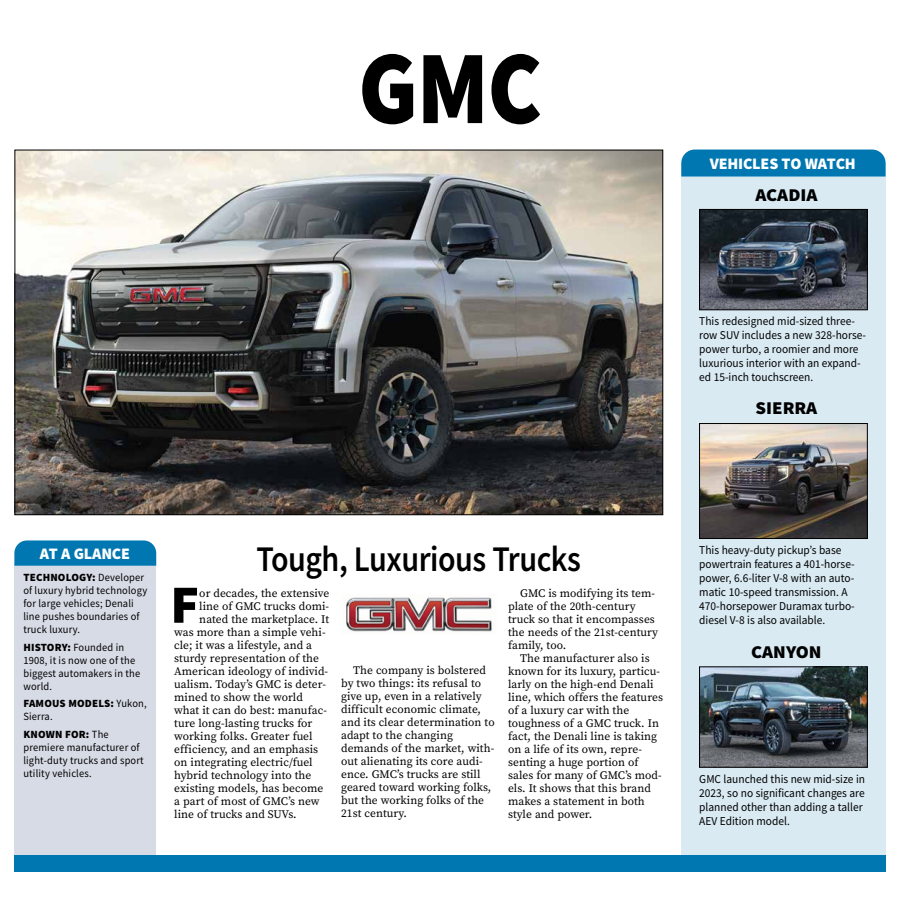
<style>
.page{position:relative;width:900px;height:908px;background:#fff}
.page>*{position:absolute;margin:0;border:0;box-sizing:border-box;transform-origin:0 0}
.t1{font:900 104.4px "Source Sans Pro";color:#000;scale:.89 1}
.t2{font:900 53.7px "Source Sans Pro";color:#000}
.t3{font:600 36px "Source Sans Pro";letter-spacing:-.015em;color:#000;scale:.89 1}
.t4{font:900 18px "Source Sans Pro";color:#000;scale:1.05 1}
.t5{font:900 16px "Source Sans Pro";letter-spacing:-.01em;color:#fff}
.t6{font:12px/14px "Source Sans Pro";color:#000;scale:.95 1}
.t7{font:11.5px/13px "Source Serif Pro";letter-spacing:.005em;color:#000}
.t8{font:11px/13px "Source Sans Pro";letter-spacing:.015em;color:#000;scale:.95 1}
.t9{font:900 11px/13px "Source Sans Pro";letter-spacing:.015em;color:#000}
.s1{font-weight:900}
.s2{font-weight:400}
</style>
<div class="page">
<div style="left:681px;top:163px;width:205px;height:708px;background:#d9eaf3"></div>
<img style="left:16px;top:151px;width:645px;height:362px">
<img style="left:701px;top:211px;width:165px;height:97px">
<div style="left:699px;top:209px;width:169px;height:101px;border:1px solid #000"></div>
<div style="left:14px;top:563px;width:142px;height:308px;background:#d7dbe6"></div>
<div style="left:14px;top:540px;width:142px;height:25px;background:#0077b1"></div>
<div style="left:14px;top:855px;width:872px;height:16px;background:#0077b1"></div>
<img style="left:346px;top:597px;width:146px;height:35px">
<div style="left:681px;top:149px;width:205px;height:27px;background:#0077b1"></div>
<img style="left:701px;top:668px;width:165px;height:97px">
<div style="left:699px;top:666px;width:169px;height:101px;border:1px solid #000"></div>
<img style="left:701px;top:425px;width:165px;height:111px">
<div style="left:699px;top:423px;width:169px;height:115px;border:1px solid #000"></div>
<h1 class="t1" style="left:358px;top:16px;width:208px">GMC</h1>
<h3 class="t5" style="left:710px;top:152px;width:148px">VEHICLES TO WATCH</h3>
<h3 class="t4" style="left:755px;top:182px;width:61px">ACADIA</h3>
<p class="t6" style="left:699px;top:314px;width:177px">This redesigned mid-sized three&shy;row SUV includes a new 328-horse&shy;power turbo, a roomier and more luxurious interior with an expand&shy;ed 15-inch touchscreen.</p>
<h3 class="t4" style="left:756px;top:395px;width:60px">SIERRA</h3>
<h3 class="t5" style="left:40px;top:543px;width:92px">AT A GLANCE</h3>
<p class="t8" style="left:23px;top:570px;width:132px"><span class="s1">TECHNOLOGY:</span> Developer of luxury hybrid technology for large vehicles; Denali line pushes boundaries of truck luxury.</p>
<p class="t8" style="left:23px;top:640px;width:125px"><span class="s1">HISTORY:</span> Founded in<br>1908, it is now one of the biggest automakers in the world.</p>
<p class="t9" style="left:23px;top:696px;width:125px">FAMOUS MODELS: <span class="s2">Yukon,<br>Sierra.</span></p>
<p class="t8" style="left:23px;top:727px;width:128px"><span class="s1">KNOWN FOR:</span> The premiere manufacturer of light-duty trucks and sport utility vehicles.</p>
<h3 class="t3" style="left:256px;top:534px;width:366px">Tough, Luxurious Trucks</h3>
<h2 class="t2" style="left:170px;top:567px;width:30px">F</h2>
<p class="t7" style="left:199px;top:586px;width:131px">or decades, the extensive</p>
<p class="t7" style="left:199px;top:599px;width:131px">line of GMC trucks domi-</p>
<p class="t7" style="left:199px;top:612px;width:131px">nated the marketplace. It</p>
<p class="t7" style="left:174px;top:625px;width:153px">was more than a simple vehi-</p>
<p class="t7" style="left:174px;top:638px;width:139px">cle; it was a lifestyle, and a</p>
<p class="t7" style="left:174px;top:651px;width:146px">sturdy representation of the</p>
<p class="t7" style="left:174px;top:664px;width:155px">American ideology of individ-</p>
<p class="t7" style="left:174px;top:677px;width:153px">ualism. Today’s GMC is deter-</p>
<p class="t7" style="left:174px;top:690px;width:130px">mined to show the world</p>
<p class="t7" style="left:174px;top:703px;width:154px">what it can do best: manufac-</p>
<p class="t7" style="left:174px;top:716px;width:140px">ture long-lasting trucks for</p>
<p class="t7" style="left:174px;top:729px;width:140px">working folks. Greater fuel</p>
<p class="t7" style="left:174px;top:742px;width:146px">efficiency, and an emphasis</p>
<p class="t7" style="left:174px;top:755px;width:140px">on integrating electric/fuel</p>
<p class="t7" style="left:174px;top:768px;width:139px">hybrid technology into the</p>
<p class="t7" style="left:174px;top:781px;width:151px">existing models, has become</p>
<p class="t7" style="left:174px;top:794px;width:147px">a part of most of GMC’s new</p>
<p class="t7" style="left:174px;top:807px;width:124px">line of trucks and SUVs.</p>
<p class="t7" style="left:341px;top:663px;width:155px;text-indent:12px">The company is bolstered by two things: its refusal to give up, even in a relatively difficult economic climate, and its clear determination to adapt to the changing demands of the market, with&shy;out alienating its core audi&shy;ence. GMC’s trucks are still geared toward working folks, but the working folks of the<br>21st century.</p>
<p class="t7" style="left:508px;top:586px;width:151px;text-indent:12px">GMC is modifying its tem&shy;plate of the 20th-century truck so that it encompasses the needs of the 21st-century family, too.</p>
<p class="t7" style="left:508px;top:651px;width:156px;text-indent:12px">The manufacturer also is known for its luxury, particu&shy;larly on the high-end Denali line, which offers the features of a luxury car with the toughness of a GMC truck. In fact, the Denali line is taking on a life of its own, repre&shy;senting a huge portion of sales for many of GMC’s mod&shy;els. It shows that this brand makes a statement in both style and power.</p>
<p class="t6" style="left:699px;top:543px;width:165px">This heavy-duty pickup’s base powertrain features a 401-horse&shy;power, 6.6-liter V-8 with an auto&shy;matic 10-speed transmission. A<br>470-horsepower Duramax turbo&shy;diesel V-8 is also available.</p>
<h3 class="t4" style="left:751px;top:639px;width:69px">CANYON</h3>
<p class="t6" style="left:699px;top:771px;width:176px">GMC launched this new mid-size in<br>2023, so no significant changes are planned other than adding a taller<br>AEV Edition model.</p>
</div>
